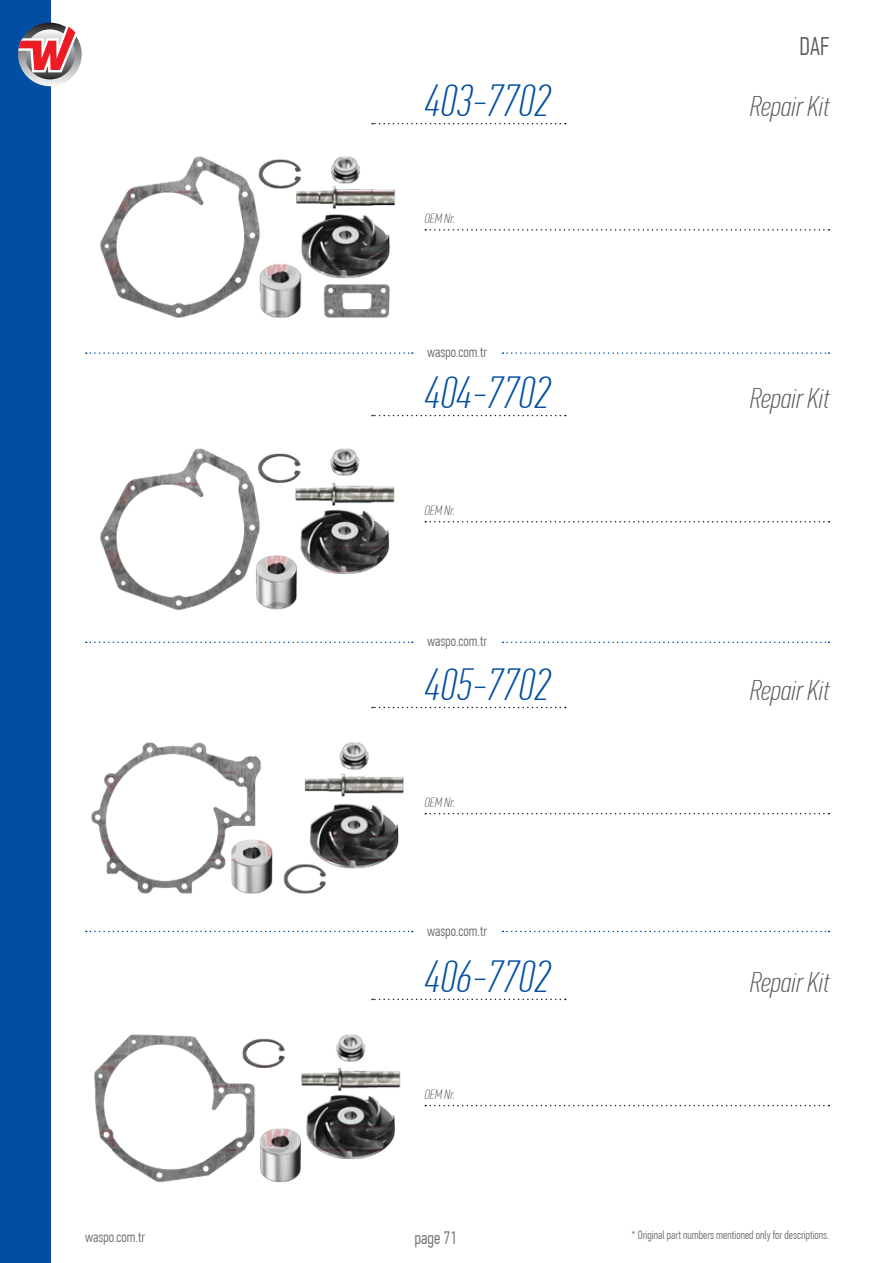
<style>
.page{position:relative;width:893px;height:1263px;background:#fff}
.page>*{position:absolute;margin:0;border:0;box-sizing:border-box;transform-origin:0 0}
.t1{font:italic 100 45px "PF Din Text Comp Pro";color:#034ea2}
.t2{font:italic 100 28.5px "PF Din Text Comp Pro";color:#58595b}
.t3{font:300 25.5px "PF Din Text Comp Pro";color:#58595b}
.t4{font:300 18px "PF Din Text Comp Pro";color:#6d6f71}
.t5{font:300 15px "PF Din Text Comp Pro";color:#6d6f71}
.t6{font:italic 100 13.5px "PF Din Text Comp Pro";color:#58595b}
.t7{font:300 12px "PF Din Text Comp Pro";color:#6d6f71}
</style>
<div class="page">
<div style="left:0;top:0;width:51px;height:1263px;background:#034ea2"></div>
<svg style="left:18px;top:23px;width:64px;height:63px"></svg>
<svg style="left:18px;top:26px;width:59px;height:53px;background:#b77c85"></svg>
<svg style="left:86px;top:931px;width:327px;height:1px"></svg>
<svg style="left:502px;top:931px;width:327px;height:1px"></svg>
<svg style="left:86px;top:641px;width:327px;height:2px"></svg>
<svg style="left:502px;top:641px;width:327px;height:2px"></svg>
<svg style="left:86px;top:352px;width:327px;height:2px"></svg>
<svg style="left:502px;top:352px;width:327px;height:2px"></svg>
<svg style="left:372px;top:707px;width:194px;height:1px"></svg>
<svg style="left:372px;top:415px;width:194px;height:1px"></svg>
<svg style="left:372px;top:123px;width:194px;height:1px"></svg>
<svg style="left:372px;top:999px;width:194px;height:1px"></svg>
<svg style="left:425px;top:813px;width:404px;height:1px"></svg>
<svg style="left:425px;top:521px;width:404px;height:1px"></svg>
<svg style="left:425px;top:229px;width:404px;height:2px"></svg>
<svg style="left:425px;top:1105px;width:404px;height:1px"></svg>
<img style="left:100px;top:156px;width:296px;height:162px">
<img style="left:100px;top:448px;width:295px;height:163px">
<img style="left:91px;top:742px;width:313px;height:152px">
<img style="left:94px;top:1034px;width:307px;height:149px">
<h1 class="t1" style="left:424px;top:75px;width:127px">403-7702</h1>
<p class="t6" style="left:424px;top:211px;width:32px">OEM Nr.</p>
<p class="t5" style="left:427px;top:343px;width:62px">waspo.com.tr</p>
<h1 class="t1" style="left:424px;top:367px;width:127px">404-7702</h1>
<p class="t6" style="left:424px;top:503px;width:32px">OEM Nr.</p>
<p class="t5" style="left:427px;top:633px;width:62px">waspo.com.tr</p>
<h1 class="t1" style="left:424px;top:659px;width:127px">405-7702</h1>
<p class="t6" style="left:424px;top:795px;width:32px">OEM Nr.</p>
<p class="t5" style="left:427px;top:922px;width:62px">waspo.com.tr</p>
<h1 class="t1" style="left:424px;top:951px;width:127px">406-7702</h1>
<p class="t6" style="left:424px;top:1087px;width:32px">OEM Nr.</p>
<h3 class="t3" style="left:800px;top:32px;width:31px">DAF</h3>
<h2 class="t2" style="left:750px;top:90px;width:81px">Repair Kit</h2>
<h2 class="t2" style="left:750px;top:382px;width:81px">Repair Kit</h2>
<h2 class="t2" style="left:750px;top:674px;width:81px">Repair Kit</h2>
<h2 class="t2" style="left:750px;top:966px;width:81px">Repair Kit</h2>
<p class="t5" style="left:85px;top:1228px;width:62px">waspo.com.tr</p>
<h3 class="t4" style="left:415px;top:1227px;width:44px">page 71</h3>
<p class="t7" style="left:632px;top:1228px;width:199px">* Original part numbers mentioned only for descriptions.</p>
</div>
